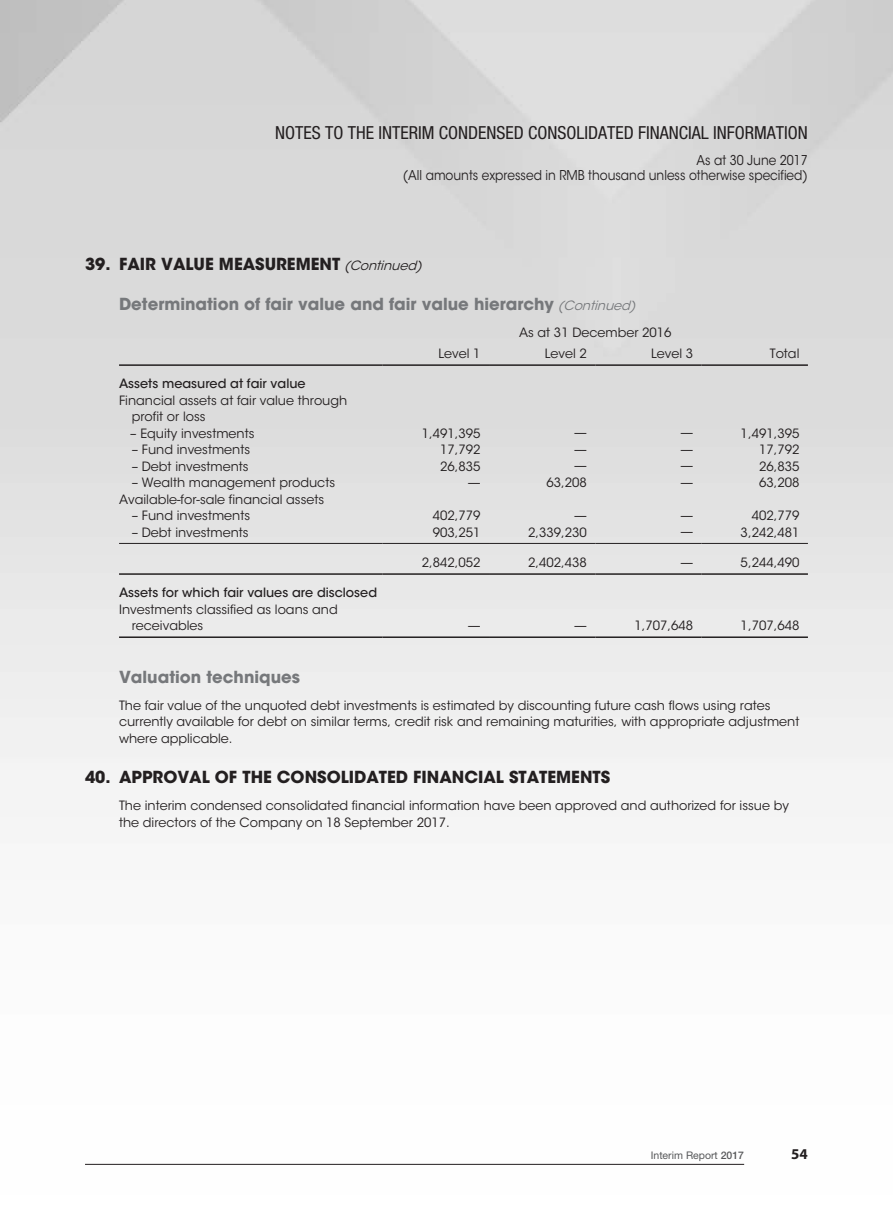
<style>
.page{position:relative;width:893px;height:1212px;background:#fff}
.page>*{position:absolute;margin:0;border:0;box-sizing:border-box;transform-origin:0 0}
.t1{font:condensed 18px "Helvetica Neue LT Std";color:#231f20}
._3__標題{font:700 16.5px "ITC Avant Garde Std";color:#231f20}
._4__副標題{font:700 16.5px "ITC Avant Garde Std";color:#76787b}
.t2{font:700 15px "Myriad Pro";color:#231f20}
.t3{font:13.5px/15px "ITC Avant Garde Std";color:#231f20;text-align:right;scale:.9 1}
._1__內文{font:12.75px/16.5px "ITC Avant Garde Std";color:#231f20}
._1__內文-2{font:500 12.75px "ITC Avant Garde Std";color:#231f20}
._3__標題-2{font:italic 12.75px "ITC Avant Garde Std";color:#231f20}
._4__副標題-2{font:italic 12.75px "ITC Avant Garde Std";color:#76787b}
.t4{font:10.5px "Helvetica Neue LT Std";color:#57585a}
.s1{font-weight:500}
</style>
<div class="page">
<hr style="left:85px;top:1164px;width:659px;height:1px;background:#231f20">
<hr style="left:119px;top:364px;width:264px;height:2px;background:#231f20">
<hr style="left:383px;top:364px;width:106px;height:2px;background:#231f20">
<hr style="left:489px;top:364px;width:106px;height:2px;background:#231f20">
<hr style="left:595px;top:364px;width:107px;height:2px;background:#231f20">
<hr style="left:702px;top:364px;width:106px;height:2px;background:#231f20">
<hr style="left:119px;top:543px;width:264px;height:1px;background:#231f20">
<hr style="left:383px;top:543px;width:106px;height:1px;background:#231f20">
<hr style="left:489px;top:543px;width:106px;height:1px;background:#231f20">
<hr style="left:595px;top:543px;width:107px;height:1px;background:#231f20">
<hr style="left:702px;top:543px;width:106px;height:1px;background:#231f20">
<hr style="left:119px;top:573px;width:264px;height:2px;background:#231f20">
<hr style="left:383px;top:573px;width:106px;height:2px;background:#231f20">
<hr style="left:489px;top:573px;width:106px;height:2px;background:#231f20">
<hr style="left:595px;top:573px;width:107px;height:2px;background:#231f20">
<hr style="left:702px;top:573px;width:106px;height:2px;background:#231f20">
<hr style="left:119px;top:636px;width:264px;height:2px;background:#231f20">
<hr style="left:383px;top:636px;width:106px;height:2px;background:#231f20">
<hr style="left:489px;top:636px;width:106px;height:2px;background:#231f20">
<hr style="left:595px;top:636px;width:107px;height:2px;background:#231f20">
<hr style="left:702px;top:636px;width:106px;height:2px;background:#231f20">
<h1 class="t1" style="left:275px;top:123px;width:534px">NOTES TO THE INTERIM CONDENSED CONSOLIDATED FINANCIAL INFORMATION</h1>
<p class="t3" style="left:403px;top:153px;width:451px">As at 30 June 2017<br>(All amounts expressed in RMB thousand unless otherwise specified(</p>
<p class="_3__標題" style="left:85px;top:253px;width:27px">39.</p>
<p class="_3__標題" style="left:119px;top:253px;width:223px">FAIR VALUE MEASUREMENT</p>
<p class="_3__標題-2" style="left:344px;top:258px;width:11px">(</p>
<p class="_3__標題-2" style="left:350px;top:258px;width:72px">Continued</p>
<p class="_3__標題-2" style="left:416px;top:258px;width:11px">(</p>
<p class="_4__副標題" style="left:119px;top:294px;width:436px">Determination of fair value and fair value hierarchy</p>
<p class="_1__內文" style="left:519px;top:325px;width:154px">As at 31 December 2016</p>
<p class="_4__副標題-2" style="left:558px;top:298px;width:11px">(</p>
<p class="_4__副標題-2" style="left:563px;top:298px;width:72px">Continued</p>
<p class="_4__副標題-2" style="left:630px;top:298px;width:11px">(</p>
<p class="_1__內文" style="left:438px;top:346px;width:44px">Level 1</p>
<p class="_1__內文" style="left:545px;top:346px;width:44px">Level 2</p>
<p class="_1__內文" style="left:651px;top:346px;width:44px">Level 3</p>
<p class="_1__內文-2" style="left:119px;top:376px;width:188px">Assets measured at fair value</p>
<p class="_1__內文" style="left:119px;top:392px;width:230px">Financial assets at fair value through</p>
<p class="_1__內文" style="left:132px;top:409px;width:75px">profit or loss</p>
<p class="_1__內文" style="left:130px;top:425px;width:126px">– Equity investments</p>
<p class="_1__內文" style="left:422px;top:425px;width:60px">1,491,395</p>
<p class="_1__內文" style="left:574px;top:424px;width:14px">—</p>
<p class="_1__內文" style="left:680px;top:424px;width:14px">—</p>
<p class="_1__內文" style="left:132px;top:442px;width:120px">– Fund investments</p>
<p class="_1__內文" style="left:440px;top:442px;width:42px">17,792</p>
<p class="_1__內文" style="left:574px;top:441px;width:14px">—</p>
<p class="_1__內文" style="left:680px;top:441px;width:14px">—</p>
<p class="_1__內文" style="left:132px;top:458px;width:118px">– Debt investments</p>
<p class="_1__內文" style="left:440px;top:458px;width:42px">26,835</p>
<p class="_1__內文" style="left:574px;top:457px;width:14px">—</p>
<p class="_1__內文" style="left:680px;top:457px;width:14px">—</p>
<p class="_1__內文" style="left:132px;top:475px;width:205px">– Wealth management products</p>
<p class="_1__內文" style="left:119px;top:491px;width:207px">Available-for-sale financial assets</p>
<p class="_1__內文" style="left:468px;top:474px;width:14px">—</p>
<p class="_1__內文" style="left:546px;top:475px;width:42px">63,208</p>
<p class="_1__內文" style="left:680px;top:474px;width:14px">—</p>
<p class="_1__內文" style="left:132px;top:508px;width:120px">– Fund investments</p>
<p class="_1__內文" style="left:433px;top:508px;width:49px">402,779</p>
<p class="_1__內文" style="left:574px;top:507px;width:14px">—</p>
<p class="_1__內文" style="left:680px;top:507px;width:14px">—</p>
<p class="_1__內文" style="left:132px;top:524px;width:118px">– Debt investments</p>
<p class="_1__內文" style="left:433px;top:524px;width:49px">903,251</p>
<p class="_1__內文" style="left:528px;top:524px;width:60px">2,339,230</p>
<p class="_1__內文" style="left:680px;top:523px;width:14px">—</p>
<p class="_1__內文" style="left:422px;top:554px;width:60px">2,842,052</p>
<p class="_1__內文" style="left:528px;top:554px;width:60px">2,402,438</p>
<p class="_1__內文" style="left:680px;top:554px;width:14px">—</p>
<p class="_1__內文-2" style="left:119px;top:585px;width:260px">Assets for which fair values are disclosed</p>
<p class="_1__內文" style="left:119px;top:601px;width:220px">Investments classified as loans and</p>
<p class="_1__內文" style="left:132px;top:618px;width:73px">receivables</p>
<p class="_1__內文" style="left:468px;top:617px;width:14px">—</p>
<p class="_1__內文" style="left:574px;top:617px;width:14px">—</p>
<p class="_1__內文" style="left:634px;top:618px;width:60px">1,707,648</p>
<p class="_1__內文" style="left:770px;top:346px;width:31px">Total</p>
<p class="_1__內文" style="left:741px;top:425px;width:60px">1,491,395</p>
<p class="_1__內文" style="left:759px;top:442px;width:42px">17,792</p>
<p class="_1__內文" style="left:759px;top:458px;width:42px">26,835</p>
<p class="_1__內文" style="left:759px;top:475px;width:42px">63,208</p>
<p class="_1__內文" style="left:752px;top:508px;width:49px">402,779</p>
<p class="_1__內文" style="left:741px;top:524px;width:60px">3,242,481</p>
<p class="_1__內文" style="left:741px;top:554px;width:60px">5,244,490</p>
<p class="_1__內文" style="left:741px;top:618px;width:60px">1,707,648</p>
<p class="_3__標題" style="left:85px;top:767px;width:27px">40.</p>
<p class="_4__副標題" style="left:119px;top:666px;width:183px">Valuation techniques</p>
<p class="_1__內文" style="left:119px;top:697px;width:682px">The fair value of the unquoted debt investments is estimated by discounting future cash flows using rates currently available for debt on similar terms, credit risk and remaining maturities, with appropriate adjustment where applicable.</p>
<p class="_3__標題" style="left:119px;top:767px;width:493px">APPROVAL OF THE CONSOLIDATED FINANCIAL STATEMENTS</p>
<p class="_1__內文" style="left:119px;top:798px;width:671px">The interim condensed consolidated financial information have been approved and authorized for issue by the directors of the Company on 18 September 2017.</p>
<p class="t4" style="left:651px;top:1149px;width:95px">Interim Report <span class="s1">2017</span></p>
<p class="t2" style="left:791px;top:1144px;width:18px">54</p>
</div>
